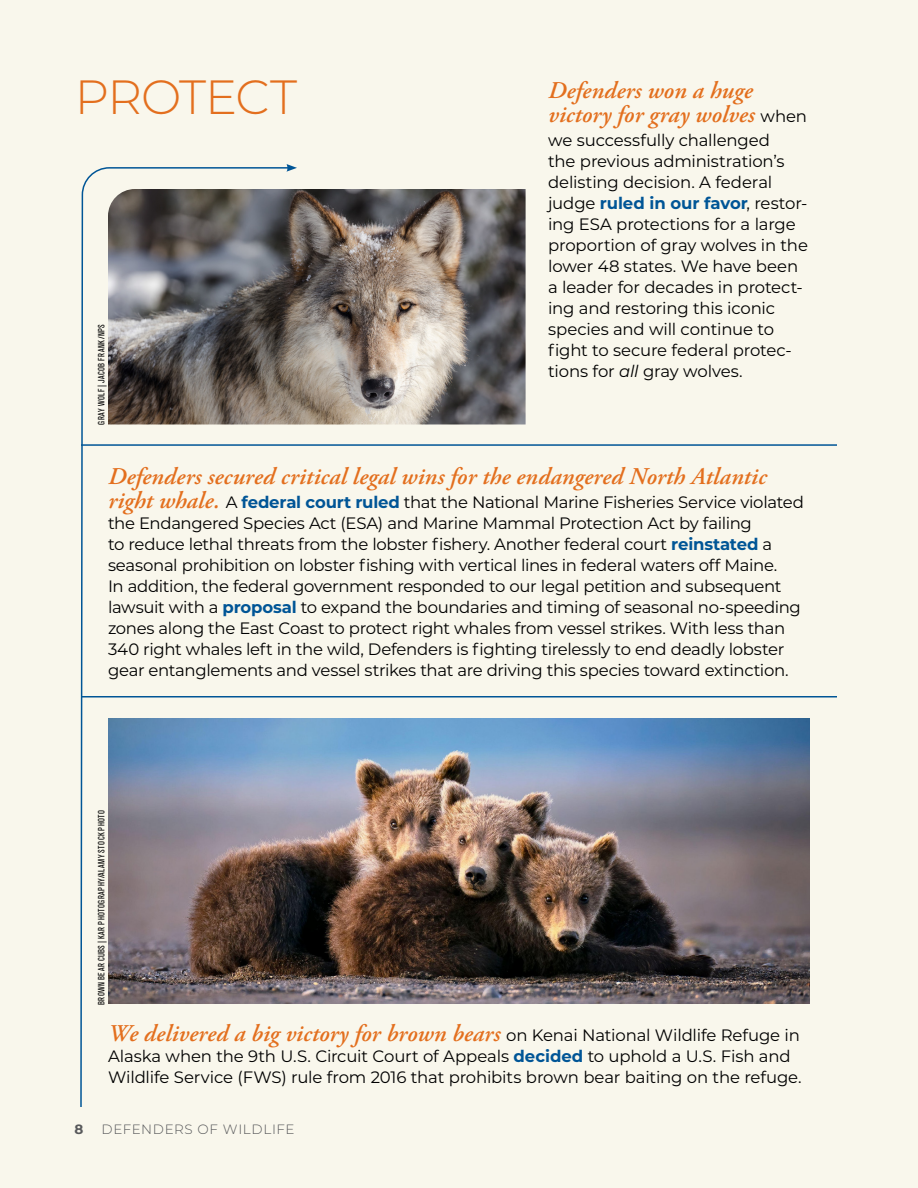
<style>
.page{position:relative;width:918px;height:1188px;background:#f9f7ec}
.page>*{position:absolute;margin:0;border:0;box-sizing:border-box;transform-origin:0 0}
.t1{font:300 48px "Montserrat";letter-spacing:-.025em;color:#e36f1e}
.t2{font:italic 600 24px/24px "Adobe Garamond Pro";letter-spacing:.005em;color:#e36f1e}
.t3{font:16.5px/21px "Montserrat";letter-spacing:-.015em;color:#000}
.t4{font:300 13.5px "Montserrat";letter-spacing:.04em;color:#58595b}
.t5{font:700 13.5px "Montserrat";color:#58595b}
.t6{font:condensed 9px "Akzidenz Grotesk Std";letter-spacing:.05em;color:#000}
.s1{font-family:"Montserrat";font-weight:400;font-style:normal;font-size:16.5px;color:#000}
.s2{font-weight:700;color:#005596}
.s3{font-style:italic}
.s4{font-family:"Adobe Garamond Pro";font-weight:600;font-style:italic;font-size:24px;color:#e36f1e}
</style>
<div class="page">
<svg style="left:80px;top:167px;width:210px;height:940px"></svg>
<svg style="left:286px;top:164px;width:11px;height:8px"></svg>
<hr style="left:81px;top:696px;width:756px;height:2px;background:#005596">
<hr style="left:81px;top:444px;width:756px;height:2px;background:#005596">
<img style="left:108px;top:718px;width:702px;height:285px">
<img style="left:108px;top:189px;width:418px;height:235px">
<h1 class="t1" style="left:75px;top:64px;width:224px">PROTECT</h1>
<p class="t6" style="left:96px;top:424px;width:102px;rotate:-90deg">GRAY WOLF | JACOB FRANK/NPS</p>
<h2 class="t2" style="left:548px;top:79px;width:261px">Defenders won a huge victory for gray wolves <span class="s1">when</span></h2>
<p class="t3" style="left:548px;top:129px;width:261px">we successfully challenged<br>the previous administration’s delisting decision. A federal judge <span class="s2">ruled in our favor</span>, restor&shy;ing ESA protections for a large proportion of gray wolves in the lower 48 states. We have been a leader for decades in protect&shy;ing and restoring this iconic species and will continue to fight to secure federal protec&shy;tions for <span class="s3">all</span> gray wolves.</p>
<h2 class="t2" style="left:108px;top:465px;width:660px">Defenders secured critical legal wins for the endangered North Atlantic</h2>
<p class="t3" style="left:108px;top:491px;width:697px"><span class="s4">right whale.</span> A <span class="s2">federal court ruled</span> that the National Marine Fisheries Service violated the Endangered Species Act (ESA) and Marine Mammal Protection Act by failing<br>to reduce lethal threats from the lobster fishery. Another federal court <span class="s2">reinstated</span> a seasonal prohibition on lobster fishing with vertical lines in federal waters off Maine.<br>In addition, the federal government responded to our legal petition and subsequent lawsuit with a <span class="s2">proposal</span> to expand the boundaries and timing of seasonal no-speeding zones along the East Coast to protect right whales from vessel strikes. With less than 340 right whales left in the wild, Defenders is fighting tirelessly to end deadly lobster gear entanglements and vessel strikes that are driving this species toward extinction.</p>
<p class="t6" style="left:96px;top:1005px;width:197px;rotate:-90deg">BROWN BEAR CUBS | KAR PHOTOGRAPHY/ALAMY STOCK PHOTO</p>
<h2 class="t2" style="left:108px;top:1022px;width:693px">We delivered a big victory for brown bears <span class="s1">on Kenai National Wildlife Refuge in</span></h2>
<p class="t3" style="left:108px;top:1045px;width:695px">Alaska when the 9th U.S. Circuit Court of Appeals <span class="s2">decided</span> to uphold a U.S. Fish and<br>Wildlife Service (FWS) rule from 2016 that prohibits brown bear baiting on the refuge.</p>
<p class="t5" style="left:75px;top:1119px;width:10px">8</p>
<p class="t4" style="left:102px;top:1120px;width:195px">DEFENDERS OF WILDLIFE</p>
</div>
